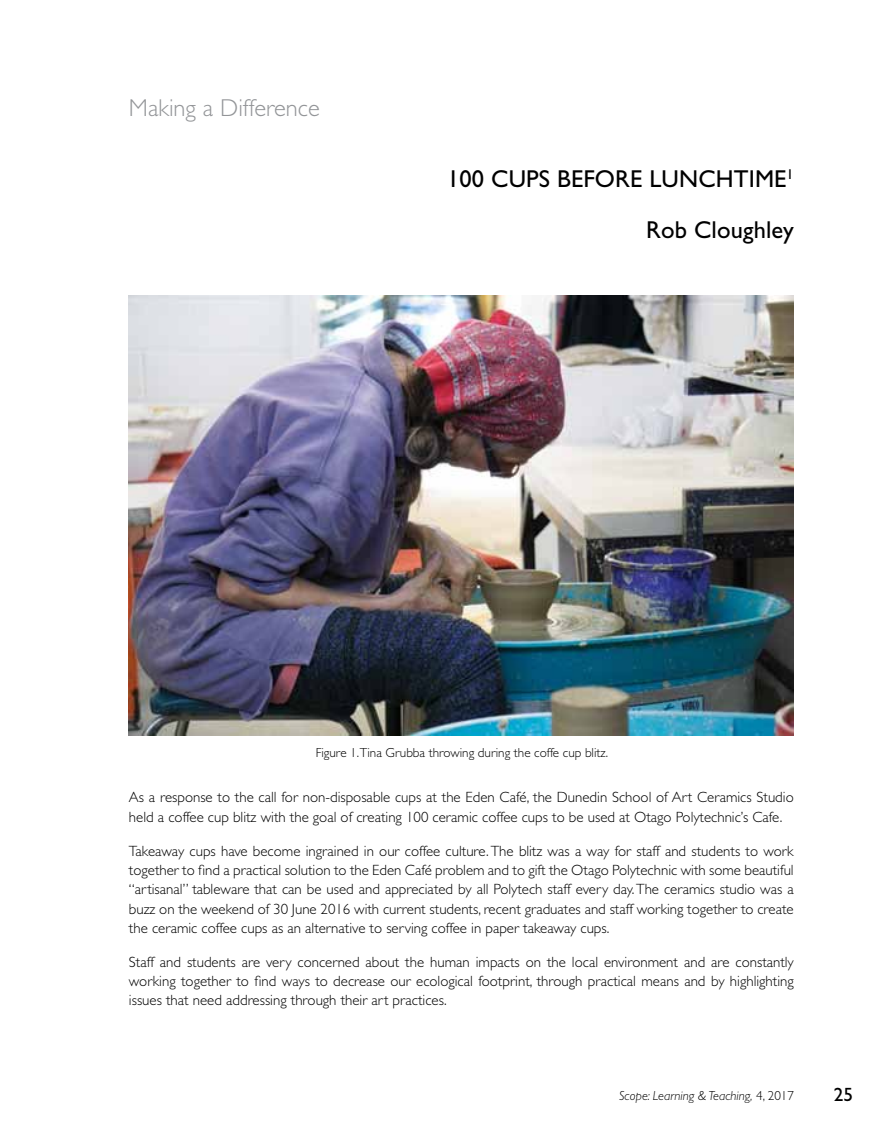
<style>
.page{position:relative;width:893px;height:1141px;background:#fff}
.page>*{position:absolute;margin:0;border:0;box-sizing:border-box;transform-origin:0 0}
.t1{font:24.5px/51.3px "Gill Sans Std";letter-spacing:.005em;color:#000;text-align:right}
.t2{font:300 24.5px "Gill Sans Std";color:#939598}
.t3{font:19.25px "Gill Sans Std";color:#000}
.t4{font:300 14.88px/19.2px "Gill Sans Std";color:#000;text-align:justify}
.t5{font:300 13.12px "Gill Sans Std";color:#000}
.t6{font:italic 300 13.12px "Gill Sans Std";color:#000}
.s1{font-style:normal}
</style>
<div class="page">
<img style="left:129px;top:296px;width:665px;height:439px">
<h1 class="t2" style="left:129px;top:94px;width:192px">Making a Difference</h1>
<h1 class="t1" style="left:447px;top:153px;width:348px">100 CUPS BEFORE LUNCHTIME<sup>1<br></sup>Rob Cloughley</h1>
<p class="t5" style="left:316px;top:745px;width:294px">Figure 1.Tina Grubba throwing during the coffe cup blitz.</p>
<p class="t4" style="left:129px;top:788px;width:666px">As a response to the call for non-disposable cups at the Eden Café, the Dunedin School of Art Ceramics Studio held a coffee cup blitz with the goal of creating 100 ceramic coffee cups to be used at Otago Polytechnic’s Cafe.</p>
<p class="t4" style="left:129px;top:841px;width:666px">Takeaway cups have become ingrained in our coffee culture. The blitz was a way for staff and students to work together to find a practical solution to the Eden Café problem and to gift the Otago Polytechnic with some beautiful “artisanal” tableware that can be used and appreciated by all Polytech staff every day. The ceramics studio was a buzz on the weekend of 30 June 2016 with current students, recent graduates and staff working together to create the ceramic coffee cups as an alternative to serving coffee in paper takeaway cups.</p>
<p class="t4" style="left:129px;top:952px;width:666px">Staff and students are very concerned about the human impacts on the local environment and are constantly working together to find ways to decrease our ecological footprint, through practical means and by highlighting issues that need addressing through their art practices.</p>
<p class="t6" style="left:619px;top:1089px;width:176px">Scope: Learning &amp; Teaching, <span class="s1">4, 2017</span></p>
<p class="t3" style="left:834px;top:1083px;width:21px">25</p>
</div>
